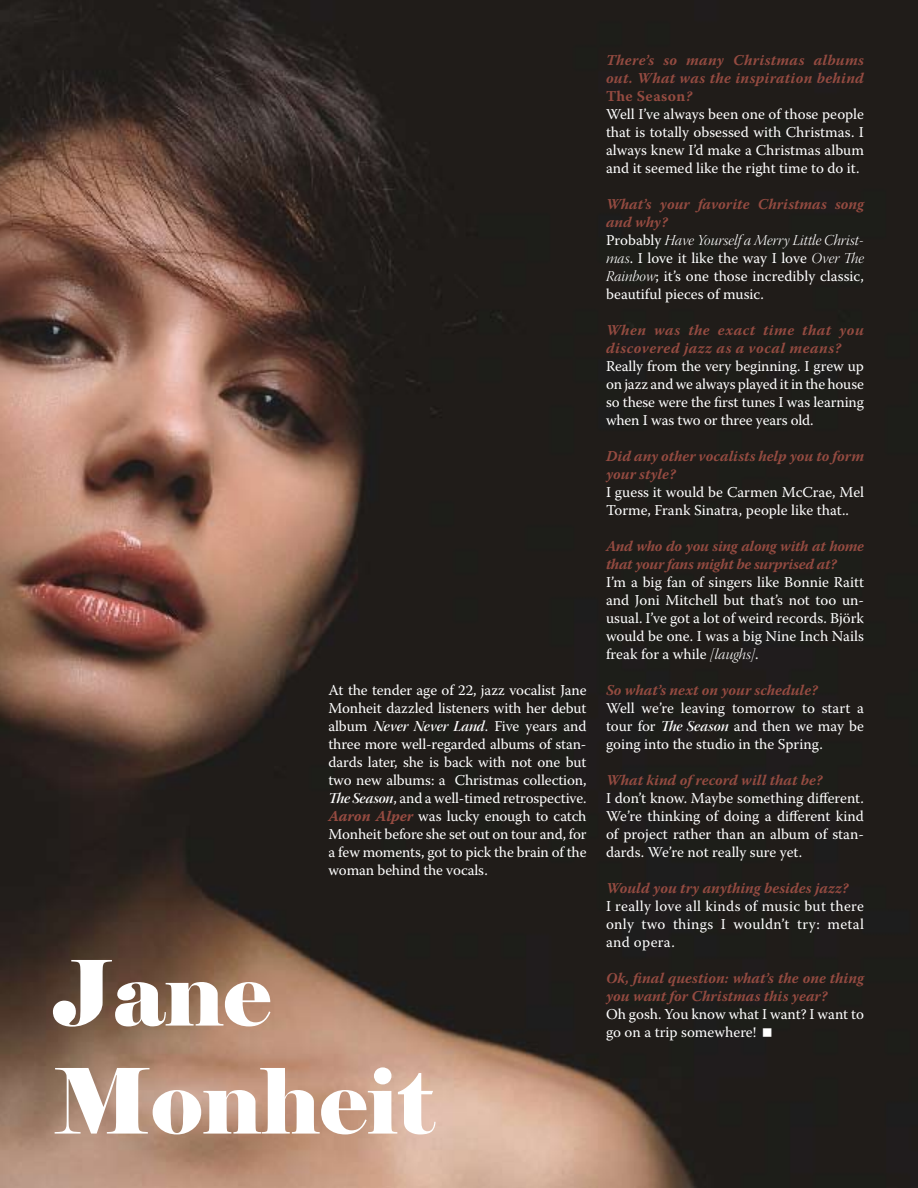
<style>
.page{position:relative;width:918px;height:1188px;background:#fff}
.page>*{position:absolute;margin:0;border:0;box-sizing:border-box;transform-origin:0 0}
.t1{font:90px "Elephant";color:#fff}
.t2{font:15px/18px "Warnock Pro";color:#fff;text-align:justify}
.t3{font:italic 700 15px/18px "Warnock Pro";color:#954b41}
.t4{font:italic 700 15px/18px "Warnock Pro";letter-spacing:-.02em;color:#954b41}
.t5{font:italic 700 15px/18px "Warnock Pro";letter-spacing:.035em;color:#954b41}
.t6{font:15px "Warnock Pro Light It Disp";color:#fff}
.s1{font-family:"Warnock Pro Semibold It Disp"}
.s2{font-family:"Warnock Pro Bold It Capt";color:#964b41}
.s3{font-weight:700;font-style:italic;color:#954b41}
.s4{font-weight:700;color:#954b41}
.s5{font-family:"Warnock Pro"}
.s6{font-family:"Warnock Pro Light It Disp"}
</style>
<div class="page">
<img style="left:0;top:0;width:918px;height:1188px">
<svg style="left:763px;top:1028px;width:9px;height:9px"></svg>
<h1 class="t1" style="left:54px;top:937px;width:219px">Jane</h1>
<p class="t2" style="left:328px;top:681px;width:260px">At the tender age of 22, jazz vocalist Jane Monheit dazzled listeners with her debut album <span class="s1">Never Never Land</span>. Five years and three more well-regarded albums of stan&shy;dards later, she is back with not one but two new albums: a Christmas collection, <span class="s1">The Season</span>, and a well-timed retrospective.<br><span class="s2">Aaron Alper</span> was lucky enough to catch Monheit before she set out on tour and, for a few moments, got to pick the brain of the woman behind the vocals.</p>
<h1 class="t1" style="left:54px;top:1045px;width:382px">Monheit</h1>
<p class="t2" style="left:606px;top:51px;width:260px;text-align:left"><span class="s3">There’s so many Christmas albums out. What was the inspiration behind </span><span class="s4">The Season</span><span class="s3">?<br></span>Well I’ve always been one of those people that is totally obsessed with Christmas. I always knew I’d make a Christmas album and it seemed like the right time to do it.</p>
<p class="t3" style="left:606px;top:195px;width:260px">What’s your favorite Christmas song and why?</p>
<p class="t6" style="left:606px;top:232px;width:260px"><span class="s5">Probably</span> Have Yourself a Merry Little Christ-</p>
<p class="t2" style="left:606px;top:249px;width:259px"><span class="s6">mas</span>. I love it like the way I love <span class="s6">Over The Rainbow</span>; it’s one those incredibly classic, beautiful pieces of music.</p>
<p class="t5" style="left:606px;top:321px;width:259px">When was the exact time that you discovered jazz as a vocal means?</p>
<p class="t2" style="left:606px;top:357px;width:260px">Really from the very beginning. I grew up on jazz and we always played it in the house so these were the first tunes I was learning when I was two or three years old.</p>
<p class="t3" style="left:606px;top:447px;width:260px">Did any other vocalists help you to form your style?</p>
<p class="t2" style="left:606px;top:483px;width:260px">I guess it would be Carmen McCrae, Mel<br>Torme, Frank Sinatra, people like that..</p>
<p class="t4" style="left:606px;top:537px;width:260px">And who do you sing along with at home that your fans might be surprised at?</p>
<p class="t2" style="left:606px;top:573px;width:260px">I’m a big fan of singers like Bonnie Raitt and Joni Mitchell but that’s not too un&shy;usual. I’ve got a lot of weird records. Björk would be one. I was a big Nine Inch Nails freak for a while <span class="s6">[laughs]</span>.</p>
<p class="t3" style="left:606px;top:681px;width:213px">So what’s next on your schedule?</p>
<p class="t2" style="left:606px;top:699px;width:260px">Well we’re leaving tomorrow to start a tour for <span class="s1">The Season</span> and then we may be going into the studio in the Spring.</p>
<p class="t3" style="left:606px;top:771px;width:218px">What kind of record will that be?</p>
<p class="t2" style="left:606px;top:789px;width:260px">I don’t know. Maybe something different.<br>We’re thinking of doing a different kind of project rather than an album of stan&shy;dards. We’re not really sure yet.</p>
<p class="t3" style="left:606px;top:879px;width:244px">Would you try anything besides jazz?</p>
<p class="t2" style="left:606px;top:897px;width:259px">I really love all kinds of music but there only two things I wouldn’t try: metal and opera.</p>
<p class="t3" style="left:606px;top:969px;width:259px">Ok, final question: what’s the one thing you want for Christmas this year?</p>
<p class="t2" style="left:606px;top:1005px;width:259px">Oh gosh. You know what I want? I want to</p>
<p class="t2" style="left:606px;top:1023px;width:152px">go on a trip somewhere!</p>
</div>
